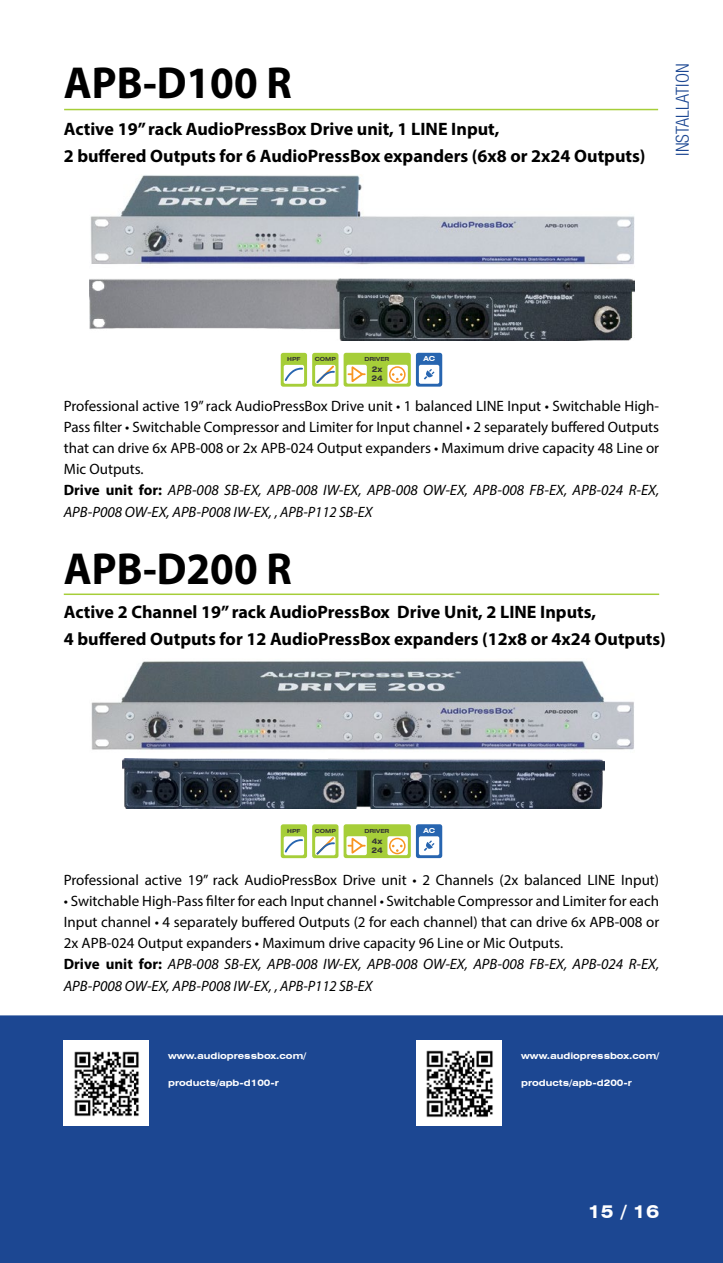
<style>
.page{position:relative;width:723px;height:1263px;background:#fff}
.page>*{position:absolute;margin:0;border:0;box-sizing:border-box;transform-origin:0 0}
.t1{font:700 45px "Myriad Pro";color:#000;scale:.95 1}
.t2{font:700 18px/27px "Myriad Pro";color:#000}
.t3{font:300 condensed 18px "Helvetica Neue LT Pro";color:#1c4792}
.t4{font:700 expanded 18px "Swiss 721 BT";color:#fff}
.t5{font:15px/21px "Myriad Pro";color:#000}
.t6{font:italic 15px "Myriad Pro";color:#000}
.t7{font:700 expanded 9px "Swiss 721 BT";color:#fff}
.t8{font:700 expanded 7.8px/9.3px "Swiss 721 BT";color:#343433}
.t9{font:700 expanded 6.9px "Swiss 721 BT";color:#fff}
.t10{font:700 expanded 5.55px "Swiss 721 BT";color:#343433}
.s1{font-weight:700}
.s2{font-style:italic}
</style>
<div class="page">
<div style="left:0;top:1015px;width:723px;height:248px;background:#1c4792"></div>
<div style="left:64px;top:1041px;width:85px;height:85px;background:#fff"></div>
<div style="left:417px;top:1041px;width:85px;height:85px;background:#fff"></div>
<img style="left:123px;top:759px;width:481px;height:50px">
<hr style="left:64px;top:593px;width:595px;height:2px;background:#a6ce39">
<div style="left:312px;top:824px;width:26px;height:34px;background:#a6ce39;border-radius:2px"></div>
<div style="left:315px;top:836px;width:20px;height:19px;background:#f3f8e4;border-radius:2px"></div>
<svg style="left:316px;top:836px;width:19px;height:19px"></svg>
<div style="left:281px;top:824px;width:26px;height:34px;background:#a6ce39;border-radius:2px"></div>
<div style="left:284px;top:836px;width:20px;height:19px;background:#fff;border-radius:2px"></div>
<svg style="left:285px;top:839px;width:18px;height:13px"></svg>
<div style="left:416px;top:824px;width:26px;height:34px;background:#2765b0;border-radius:2px"></div>
<div style="left:419px;top:836px;width:20px;height:19px;background:#fff;border-radius:2px"></div>
<svg style="left:424px;top:840px;width:10px;height:11px"></svg>
<svg style="left:344px;top:824px;width:67px;height:34px"></svg>
<hr style="left:64px;top:109px;width:594px;height:1px;background:#a6ce39">
<img style="left:90px;top:278px;width:544px;height:62px">
<div style="left:312px;top:353px;width:26px;height:34px;background:#a6ce39;border-radius:2px"></div>
<div style="left:315px;top:365px;width:20px;height:19px;background:#f3f8e4;border-radius:2px"></div>
<svg style="left:316px;top:365px;width:19px;height:19px"></svg>
<div style="left:281px;top:353px;width:26px;height:34px;background:#a6ce39;border-radius:2px"></div>
<div style="left:284px;top:365px;width:20px;height:19px;background:#fff;border-radius:2px"></div>
<svg style="left:285px;top:368px;width:18px;height:13px"></svg>
<div style="left:416px;top:353px;width:26px;height:34px;background:#2765b0;border-radius:2px"></div>
<div style="left:419px;top:365px;width:20px;height:19px;background:#fff;border-radius:2px"></div>
<svg style="left:424px;top:369px;width:10px;height:11px"></svg>
<svg style="left:344px;top:353px;width:67px;height:34px"></svg>
<img style="left:90px;top:175px;width:544px;height:90px">
<img style="left:91px;top:660px;width:543px;height:90px">
<img style="left:74px;top:1051px;width:65px;height:66px">
<img style="left:426px;top:1050px;width:67px;height:68px">
<h1 class="t1" style="left:64px;top:53px;width:241px">APB-D100 R</h1>
<p class="t2" style="left:64px;top:115px;width:583px">Active 19” rack AudioPressBox Drive unit, 1 LINE Input,<br>2 buffered Outputs for 6 AudioPressBox expanders (6x8 or 2x24 Outputs)</p>
<p class="t3" style="left:672px;top:156px;width:93px;rotate:-90deg">INSTALLATION</p>
<p class="t10" style="left:287px;top:356px;width:15px">HPF</p>
<p class="t10" style="left:315px;top:356px;width:23px">COMP</p>
<p class="t10" style="left:364px;top:356px;width:26px">DRIVER</p>
<p class="t9" style="left:423px;top:355px;width:13px">AC</p>
<p class="t8" style="left:371px;top:365px;width:13px">2x<br>24</p>
<p class="t5" style="left:64px;top:395px;width:597px">Professional active 19” rack AudioPressBox Drive unit • 1 balanced LINE Input • Switchable High-Pass filter • Switchable Compressor and Limiter for Input channel • 2 separately buffered Outputs that can drive 6x APB-008 or 2x APB-024 Output expanders • Maximum drive capacity 48 Line or Mic Outputs.<br><span class="s1">Drive unit for:</span> <span class="s2">APB-008 SB-EX, APB-008 IW-EX, APB-008 OW-EX, APB-008 FB-EX, APB-024 R-EX,</span></p>
<p class="t6" style="left:64px;top:503px;width:310px">APB-P008 OW-EX, APB-P008 IW-EX, , APB-P112 SB-EX</p>
<h1 class="t1" style="left:64px;top:539px;width:241px">APB-D200 R</h1>
<p class="t2" style="left:64px;top:598px;width:604px">Active 2 Channel 19” rack AudioPressBox Drive Unit, 2 LINE Inputs,<br>4 buffered Outputs for 12 AudioPressBox expanders (12x8 or 4x24 Outputs)</p>
<p class="t10" style="left:287px;top:827px;width:15px">HPF</p>
<p class="t10" style="left:315px;top:827px;width:23px">COMP</p>
<p class="t10" style="left:364px;top:827px;width:26px">DRIVER</p>
<p class="t9" style="left:423px;top:826px;width:13px">AC</p>
<p class="t8" style="left:371px;top:836px;width:13px">4x<br>24</p>
<p class="t5" style="left:64px;top:869px;width:597px">Professional active 19” rack AudioPressBox Drive unit • 2 Channels (2x balanced LINE Input)</p>
<p class="t5" style="left:64px;top:890px;width:597px">• Switchable High-Pass filter for each Input channel • Switchable Compressor and Limiter for each Input channel • 4 separately buffered Outputs (2 for each channel) that can drive 6x APB-008 or 2x APB-024 Output expanders • Maximum drive capacity 96 Line or Mic Outputs.<br><span class="s1">Drive unit for:</span> <span class="s2">APB-008 SB-EX, APB-008 IW-EX, APB-008 OW-EX, APB-008 FB-EX, APB-024 R-EX,</span></p>
<p class="t6" style="left:64px;top:977px;width:310px">APB-P008 OW-EX, APB-P008 IW-EX, , APB-P112 SB-EX</p>
<p class="t7" style="left:168px;top:1050px;width:139px">www.audiopressbox.com/</p>
<p class="t7" style="left:168px;top:1077px;width:112px">products/apb-d100-r</p>
<p class="t7" style="left:521px;top:1050px;width:139px">www.audiopressbox.com/</p>
<p class="t7" style="left:521px;top:1077px;width:112px">products/apb-d200-r</p>
<p class="t4" style="left:588px;top:1201px;width:73px">15 / 16</p>
</div>
